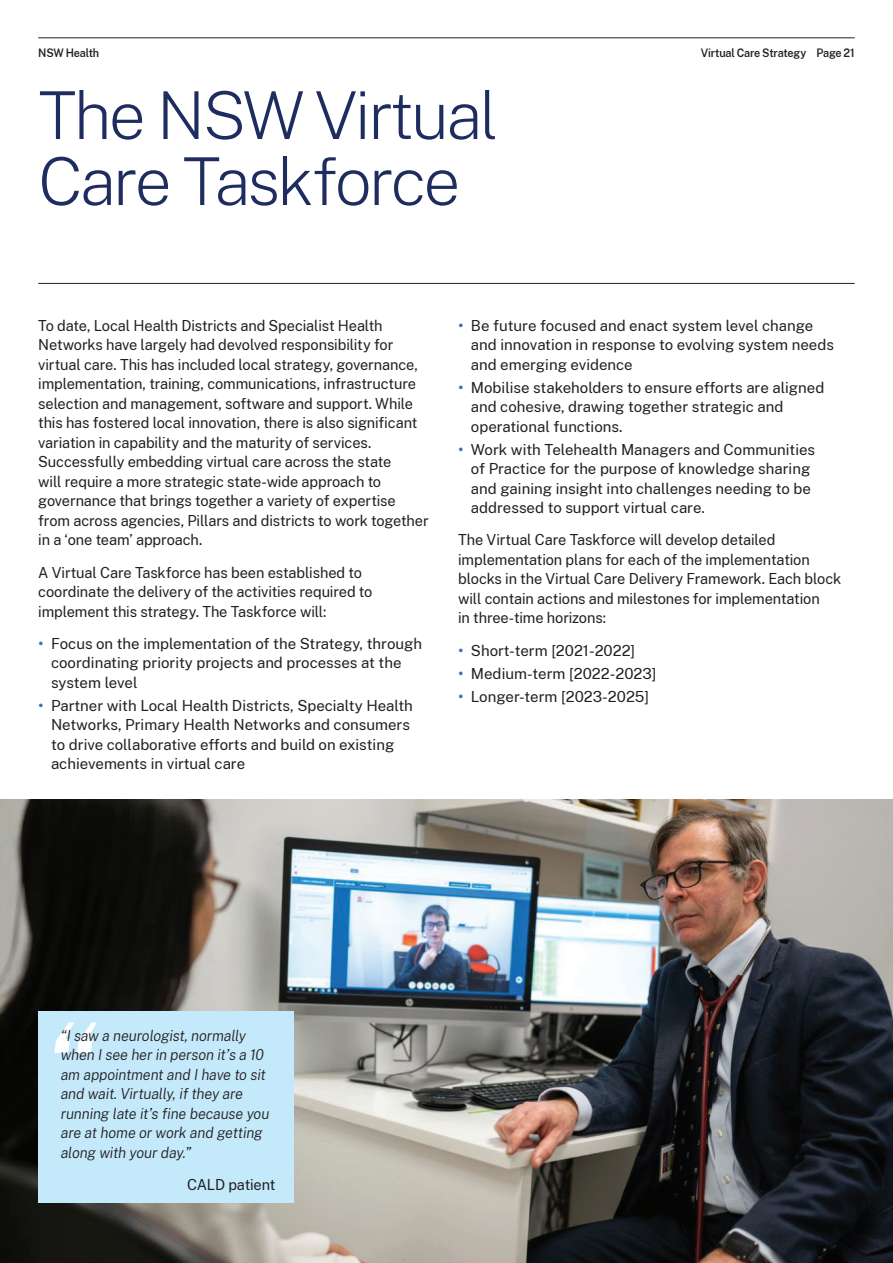
<style>
.page{position:relative;width:893px;height:1263px;background:#fff}
.page>*{position:absolute;margin:0;border:0;box-sizing:border-box;transform-origin:0 0}
.t1{font:200 66px/66px "Public Sans NSW";letter-spacing:-.04em;color:#1e2c60}
.t2{font:15px/19.5px "Public Sans NSW";letter-spacing:-.005em;color:#231f20}
.t3{font:italic 300 15px/19.5px "Public Sans NSW";letter-spacing:-.01em;color:#231f20}
.t4{font:600 11.7px "Public Sans NSW";letter-spacing:-.02em;color:#231f20;scale:.93 1}
.s1{font-size:18px;color:#416bb4}
</style>
<div class="page">
<hr style="left:38px;top:37px;width:817px;height:1px;background:#231f20">
<img style="left:0;top:799px;width:893px;height:464px">
<div style="left:38px;top:1012px;width:255px;height:191px;background:#c3e9fa"></div>
<hr style="left:38px;top:283px;width:817px;height:1px;background:#231f20">
<svg style="left:54px;top:1022px;width:43px;height:31px"></svg>
<p class="t4" style="left:38px;top:44px;width:67px">NSW Health</p>
<p class="t4" style="left:701px;top:44px;width:167px">Virtual Care Strategy Page 21</p>
<h1 class="t1" style="left:38px;top:78px;width:462px">The NSW Virtual<br>Care Taskforce</h1>
<p class="t2" style="left:38px;top:315px;width:381px">To date, Local Health Districts and Specialist Health Networks have largely had devolved responsibility for virtual care. This has included local strategy, governance, implementation, training, communications, infrastructure selection and management, software and support. While</p>
<p class="t2" style="left:38px;top:412px;width:381px">this has fostered local innovation, there is also significant</p>
<p class="t2" style="left:38px;top:432px;width:392px">variation in capability and the maturity of services.<br>Successfully embedding virtual care across the state<br>will require a more strategic state-wide approach to governance that brings together a variety of expertise from across agencies, Pillars and districts to work together in a ‘one team’ approach.</p>
<p class="t2" style="left:38px;top:561px;width:336px">A Virtual Care Taskforce has been established to coordinate the delivery of the activities required to implement this strategy. The Taskforce will:</p>
<p class="t2" style="left:51px;top:633px;width:373px;text-indent:-13px"><span class="s1">•</span> Focus on the implementation of the Strategy, through coordinating priority projects and processes at the system level</p>
<p class="t2" style="left:38px;top:695px;width:376px;text-align:right"><span class="s1">•</span> Partner with Local Health Districts, Specialty Health<br>Networks, Primary Health Networks and consumers</p>
<p class="t2" style="left:51px;top:734px;width:345px">to drive collaborative efforts and build on existing</p>
<p class="t2" style="left:51px;top:753px;width:196px">achievements in virtual care</p>
<p class="t2" style="left:471px;top:315px;width:365px;text-indent:-13px"><span class="s1">•</span> Be future focused and enact system level change and innovation in response to evolving system needs and emerging evidence</p>
<p class="t2" style="left:471px;top:376px;width:355px;text-indent:-13px"><span class="s1">•</span> Mobilise stakeholders to ensure efforts are aligned and cohesive, drawing together strategic and operational functions.</p>
<p class="t2" style="left:471px;top:438px;width:346px;text-indent:-13px"><span class="s1">•</span> Work with Telehealth Managers and Communities of Practice for the purpose of knowledge sharing and gaining insight into challenges needing to be addressed to support virtual care.</p>
<p class="t2" style="left:458px;top:529px;width:385px">The Virtual Care Taskforce will develop detailed implementation plans for each of the implementation blocks in the Virtual Care Delivery Framework. Each block will contain actions and milestones for implementation<br>in three-time horizons:</p>
<p class="t2" style="left:458px;top:639px;width:178px"><span class="s1">•</span> Short-term [2021-2022]</p>
<p class="t2" style="left:458px;top:662px;width:200px"><span class="s1">•</span> Medium-term [2022-2023]</p>
<p class="t2" style="left:458px;top:685px;width:192px"><span class="s1">•</span> Longer-term [2023-2025]</p>
<p class="t3" style="left:61px;top:1025px;width:210px">“I saw a neurologist, normally when I see her in person it’s a 10 am appointment and I have to sit and wait. Virtually, if they are running late it’s fine because you are at home or work and getting along with your day.”</p>
<p class="t2" style="left:187px;top:1174px;width:90px">CALD patient</p>
</div>
